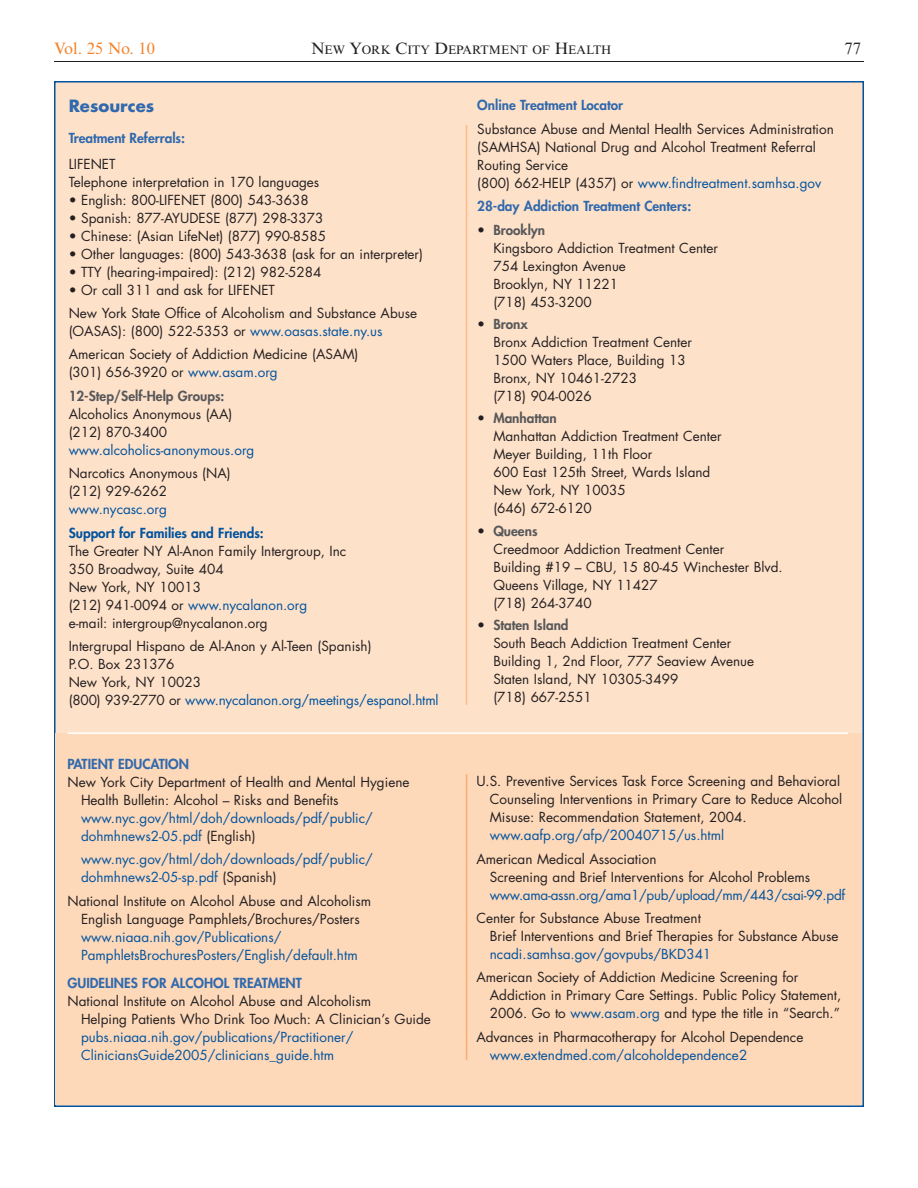
<style>
.page{position:relative;width:918px;height:1188px;background:#fff}
.page>*{position:absolute;margin:0;border:0;box-sizing:border-box;transform-origin:0 0}
.t1{font:16.5px "Times New Roman MT Std";color:#f48026}
.t2{font:700 16.5px "Futura Std";color:#3069ad}
.t3{font:16.5px "Times New Roman MT Std";color:#231f20}
.t4{font:13.5px/18px "Futura Std";color:#231f20}
.t5{font:13.5px/18px "Futura Std";color:#01539e}
.t6{font:800 13.5px "Futura Std";color:#3069ad}
.t7{font:800 13.5px/23.4px "Futura Std";color:#57585a}
.t8{font:13.5px "Futura Std";letter-spacing:-.02em;color:#01539e}
.t9{font:800 13.5px "Futura Std";color:#01539e}
.t10{font:12.3px "Times New Roman MT Std";color:#231f20}
.s1{font-size:16.5px}
.s2{color:#01539e}
.s3{font-weight:400;color:#231f20}
.s4{font-weight:400;color:#01539e}
.s5{color:#231f20}
.s6{font-weight:800;color:#57585a}
</style>
<div class="page">
<hr style="left:54px;top:61px;width:810px;height:1px;background:#231f20">
<div style="left:55px;top:82px;width:808px;height:1024px;background:#fee1c9"></div>
<hr style="left:466px;top:125px;width:1px;height:580px;background:#fbbb87">
<div style="left:56px;top:733px;width:806px;height:372px;background:#fdd8b9"></div>
<hr style="left:68px;top:732px;width:780px;height:2px;background:#fff">
<hr style="left:466px;top:774px;width:1px;height:286px;background:#f9ad73">
<p class="t1" style="left:54px;top:43px;width:103px">Vol. 25 No. 10</p>
<p class="t10" style="left:311px;top:46px;width:302px"><span class="s1">N</span>EW <span class="s1">Y</span>ORK <span class="s1">C</span>ITY <span class="s1">D</span>EPARTMENT OF <span class="s1">H</span>EALTH</p>
<p class="t3" style="left:844px;top:43px;width:18px">77</p>
<p class="t2" style="left:69px;top:99px;width:87px">Resources</p>
<p class="t6" style="left:69px;top:131px;width:118px">Treatment Referrals:</p>
<p class="t4" style="left:69px;top:156px;width:252px">LIFENET<br>Telephone interpretation in 170 languages</p>
<p class="t4" style="left:69px;top:192px;width:241px">• English: 800-LIFENET (800) 543-3638</p>
<p class="t4" style="left:69px;top:210px;width:256px">• Spanish: 877-AYUDESE (877) 298-3373</p>
<p class="t4" style="left:69px;top:228px;width:259px">• Chinese: (Asian LifeNet) (877) 990-8585</p>
<p class="t4" style="left:69px;top:246px;width:356px">• Other languages: (800) 543-3638 (ask for an interpreter)</p>
<p class="t4" style="left:69px;top:264px;width:254px">• TTY (hearing-impaired): (212) 982-5284</p>
<p class="t4" style="left:69px;top:279px;width:350px;line-height:23.4px">• Or call 311 and ask for LIFENET<br>New York State Office of Alcoholism and Substance Abuse</p>
<p class="t4" style="left:69px;top:320px;width:315px;line-height:23.4px">(OASAS): (800) 522-5353 or <span class="s2">www.oasas.state.ny.us<br></span>American Society of Addiction Medicine (ASAM)</p>
<p class="t7" style="left:69px;top:362px;width:211px"><span class="s3">(301) 656-3920 or</span> <span class="s4">www.asam.org<br></span>12-Step/Self-Help Groups:</p>
<p class="t4" style="left:69px;top:406px;width:165px">Alcoholics Anonymous (AA) (212) 870-3400</p>
<p class="t5" style="left:69px;top:442px;width:187px">www.alcoholics-anonymous.org</p>
<p class="t4" style="left:69px;top:465px;width:164px">Narcotics Anonymous (NA) (212) 929-6262</p>
<p class="t5" style="left:69px;top:501px;width:100px">www.nycasc.org</p>
<p class="t9" style="left:69px;top:526px;width:197px">Support for Families and Friends:</p>
<p class="t4" style="left:69px;top:543px;width:279px">The Greater NY Al-Anon Family Intergroup, Inc<br>350 Broadway, Suite 404<br>New York, NY 10013<br>(212) 941-0094 or <span class="s2">www.nycalanon.org </span>e-mail: intergroup@nycalanon.org</p>
<p class="t4" style="left:69px;top:638px;width:371px">Intergrupal Hispano de Al-Anon y Al-Teen (Spanish)<br>P.O. Box 231376<br>New York, NY 10023<br>(800) 939-2770 or <span class="s2">www.nycalanon.org/meetings/espanol.html</span></p>
<p class="t6" style="left:68px;top:757px;width:123px">PATIENT EDUCATION</p>
<p class="t4" style="left:81px;top:774px;width:330px;text-indent:-14px">New York City Department of Health and Mental Hygiene<br>Health Bulletin: Alcohol – Risks and Benefits</p>
<p class="t5" style="left:81px;top:810px;width:293px">www.nyc.gov/html/doh/downloads/pdf/public/ dohmhnews2-05.pdf <span class="s5">(English)</span></p>
<p class="t5" style="left:81px;top:851px;width:293px">www.nyc.gov/html/doh/downloads/pdf/public/ dohmhnews2-05-sp.pdf <span class="s5">(Spanish)</span></p>
<p class="t4" style="left:68px;top:893px;width:305px;text-align:center">National Institute on Alcohol Abuse and Alcoholism<br>English Language Pamphlets/Brochures/Posters</p>
<p class="t5" style="left:81px;top:929px;width:278px">www.niaaa.nih.gov/Publications/<br>PamphletsBrochuresPosters/English/default.htm</p>
<p class="t6" style="left:68px;top:977px;width:236px">GUIDELINES FOR ALCOHOL TREATMENT</p>
<p class="t4" style="left:81px;top:994px;width:351px;text-indent:-14px">National Institute on Alcohol Abuse and Alcoholism<br>Helping Patients Who Drink Too Much: A Clinician’s Guide</p>
<p class="t5" style="left:81px;top:1030px;width:274px">pubs.niaaa.nih.gov/publications/Practitioner/<br>CliniciansGuide2005/clinicians_guide.htm</p>
<p class="t6" style="left:477px;top:99px;width:147px">Online Treatment Locator</p>
<p class="t4" style="left:477px;top:121px;width:358px">Substance Abuse and Mental Health Services Administration (SAMHSA) National Drug and Alcohol Treatment Referral Routing Service<br>(800) 662-HELP (4357) or <span class="s2">www.findtreatment.samhsa.gov</span></p>
<p class="t6" style="left:477px;top:200px;width:216px">28-day Addiction Treatment Centers:</p>
<p class="t4" style="left:493px;top:222px;width:226px;text-indent:-16px">• <span class="s6">Brooklyn<br></span>Kingsboro Addiction Treatment Center<br>754 Lexington Avenue<br>Brooklyn, NY 11221<br>(718) 453-3200</p>
<p class="t4" style="left:493px;top:316px;width:200px;text-indent:-16px">• <span class="s6">Bronx<br></span>Bronx Addiction Treatment Center<br>1500 Waters Place, Building 13<br>Bronx, NY 10461-2723<br>(718) 904-0026</p>
<p class="t4" style="left:493px;top:410px;width:230px;text-indent:-16px">• <span class="s6">Manhattan<br></span>Manhattan Addiction Treatment Center<br>Meyer Building, 11th Floor<br>600 East 125th Street, Wards Island<br>New York, NY 10035<br>(646) 672-6120</p>
<p class="t4" style="left:493px;top:523px;width:291px;text-indent:-16px">• <span class="s6">Queens<br></span>Creedmoor Addiction Treatment Center<br>Building #19 – CBU, 15 80-45 Winchester Blvd.<br>Queens Village, NY 11427<br>(718) 264-3740</p>
<p class="t4" style="left:493px;top:617px;width:262px;text-indent:-16px">• <span class="s6">Staten Island<br></span>South Beach Addiction Treatment Center<br>Building 1, 2nd Floor, 777 Seaview Avenue<br>Staten Island, NY 10305-3499<br>(718) 667-2551</p>
<p class="t4" style="left:490px;top:773px;width:354px;text-indent:-14px">U.S. Preventive Services Task Force Screening and Behavioral<br>Counseling Interventions in Primary Care to Reduce Alcohol<br>Misuse: Recommendation Statement, 2004.</p>
<p class="t5" style="left:490px;top:827px;width:236px">www.aafp.org/afp/20040715/us.html</p>
<p class="t4" style="left:490px;top:851px;width:322px;text-indent:-14px">American Medical Association<br>Screening and Brief Interventions for Alcohol Problems</p>
<p class="t8" style="left:490px;top:888px;width:357px">www.ama-assn.org/ama1/pub/upload/mm/443/csai-99.pdf</p>
<p class="t4" style="left:490px;top:910px;width:350px;text-indent:-14px">Center for Substance Abuse Treatment<br>Brief Interventions and Brief Therapies for Substance Abuse</p>
<p class="t5" style="left:490px;top:946px;width:223px">ncadi.samhsa.gov/govpubs/BKD341</p>
<p class="t4" style="left:490px;top:970px;width:353px;text-indent:-14px">American Society of Addiction Medicine Screening for<br>Addiction in Primary Care Settings. Public Policy Statement,<br>2006. Go to <span class="s2">www.asam.org</span> and type the title in “Search.”</p>
<p class="t4" style="left:476px;top:1029px;width:329px">Advances in Pharmacotherapy for Alcohol Dependence</p>
<p class="t5" style="left:490px;top:1047px;width:259px">www.extendmed.com/alcoholdependence2</p>
</div>
